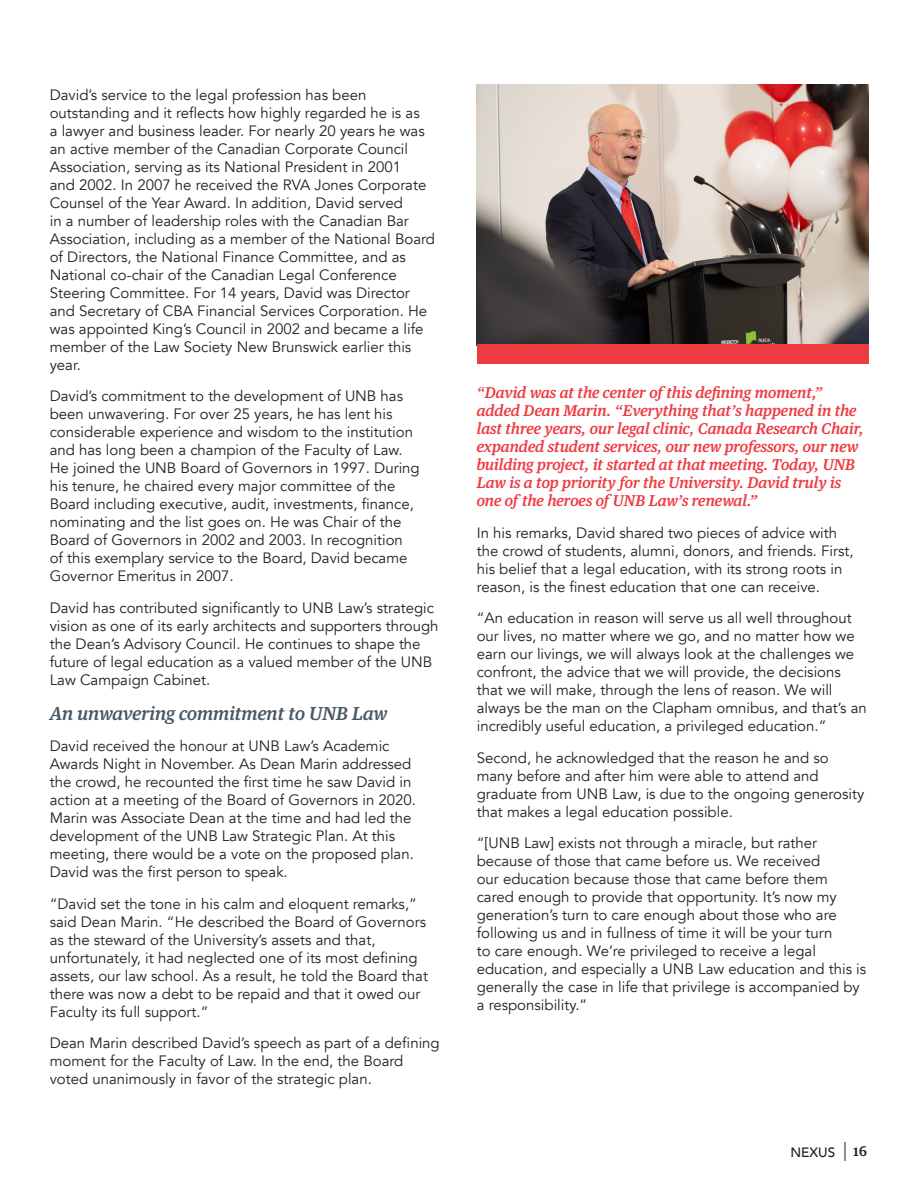
<style>
.page{position:relative;width:918px;height:1188px;background:#fff}
.page>*{position:absolute;margin:0;border:0;box-sizing:border-box;transform-origin:0 0}
.t1{font:italic 500 18px "Guardian Text Egyp";color:#475865}
.t2{font:15px/18px "Avenir";color:#231f20}
.t3{font:italic 500 15px/18px "Guardian Text Egyp";color:#ee3a41}
.t4{font:500 13.5px "Avenir";color:#231f20}
.t5{font:500 13.5px "Guardian Text Egyp";color:#231f20}
</style>
<div class="page">
<svg style="left:845px;top:1142px;width:1px;height:19px"></svg>
<img style="left:477px;top:85px;width:391px;height:259px">
<div style="left:477px;top:344px;width:391px;height:20px;background:#ee3a41"></div>
<p class="t2" style="left:50px;top:86px;width:387px">David’s service to the legal profession has been outstanding and it reflects how highly regarded he is as<br>a lawyer and business leader. For nearly 20 years he was an active member of the Canadian Corporate Council Association, serving as its National President in 2001<br>and 2002. In 2007 he received the RVA Jones Corporate Counsel of the Year Award. In addition, David served<br>in a number of leadership roles with the Canadian Bar Association, including as a member of the National Board of Directors, the National Finance Committee, and as National co-chair of the Canadian Legal Conference Steering Committee. For 14 years, David was Director and Secretary of CBA Financial Services Corporation. He was appointed King’s Council in 2002 and became a life member of the Law Society New Brunswick earlier this year.</p>
<p class="t2" style="left:50px;top:387px;width:372px">David’s commitment to the development of UNB has been unwavering. For over 25 years, he has lent his considerable experience and wisdom to the institution and has long been a champion of the Faculty of Law.<br>He joined the UNB Board of Governors in 1997. During his tenure, he chaired every major committee of the Board including executive, audit, investments, finance, nominating and the list goes on. He was Chair of the Board of Governors in 2002 and 2003. In recognition of this exemplary service to the Board, David became Governor Emeritus in 2007.</p>
<p class="t2" style="left:50px;top:599px;width:390px">David has contributed significantly to UNB Law’s strategic vision as one of its early architects and supporters through the Dean’s Advisory Council. He continues to shape the future of legal education as a valued member of the UNB Law Campaign Cabinet.</p>
<p class="t1" style="left:50px;top:698px;width:339px">An unwavering commitment to UNB Law</p>
<p class="t2" style="left:50px;top:738px;width:368px">David received the honour at UNB Law’s Academic Awards Night in November. As Dean Marin addressed the crowd, he recounted the first time he saw David in action at a meeting of the Board of Governors in 2020.<br>Marin was Associate Dean at the time and had led the development of the UNB Law Strategic Plan. At this meeting, there would be a vote on the proposed plan.<br>David was the first person to speak.</p>
<p class="t2" style="left:50px;top:895px;width:380px">“David set the tone in his calm and eloquent remarks,” said Dean Marin. “He described the Board of Governors as the steward of the University’s assets and that, unfortunately, it had neglected one of its most defining assets, our law school. As a result, he told the Board that there was now a debt to be repaid and that it owed our Faculty its full support.”</p>
<p class="t2" style="left:50px;top:1035px;width:392px">Dean Marin described David’s speech as part of a defining moment for the Faculty of Law. In the end, the Board voted unanimously in favor of the strategic plan.</p>
<p class="t3" style="left:477px;top:382px;width:389px">“David was at the center of this defining moment,” added Dean Marin. “Everything that’s happened in the last three years, our legal clinic, Canada Research Chair, expanded student services, our new professors, our new building project, it started at that meeting. Today, UNB Law is a top priority for the University. David truly is one of the heroes of UNB Law’s renewal.”</p>
<p class="t2" style="left:477px;top:524px;width:378px">In his remarks, David shared two pieces of advice with the crowd of students, alumni, donors, and friends. First, his belief that a legal education, with its strong roots in reason, is the finest education that one can receive.</p>
<p class="t2" style="left:477px;top:609px;width:392px">“An education in reason will serve us all well throughout our lives, no matter where we go, and no matter how we earn our livings, we will always look at the challenges we confront, the advice that we will provide, the decisions that we will make, through the lens of reason. We will always be the man on the Clapham omnibus, and that’s an incredibly useful education, a privileged education.”</p>
<p class="t2" style="left:477px;top:749px;width:389px">Second, he acknowledged that the reason he and so many before and after him were able to attend and graduate from UNB Law, is due to the ongoing generosity that makes a legal education possible.</p>
<p class="t2" style="left:477px;top:834px;width:391px">“[UNB Law] exists not through a miracle, but rather because of those that came before us. We received<br>our education because those that came before them cared enough to provide that opportunity. It’s now my generation’s turn to care enough about those who are following us and in fullness of time it will be your turn<br>to care enough. We’re privileged to receive a legal education, and especially a UNB Law education and this is generally the case in life that privilege is accompanied by a responsibility.”</p>
<p class="t4" style="left:791px;top:1140px;width:46px">NEXUS</p>
<p class="t5" style="left:853px;top:1140px;width:15px">16</p>
</div>
